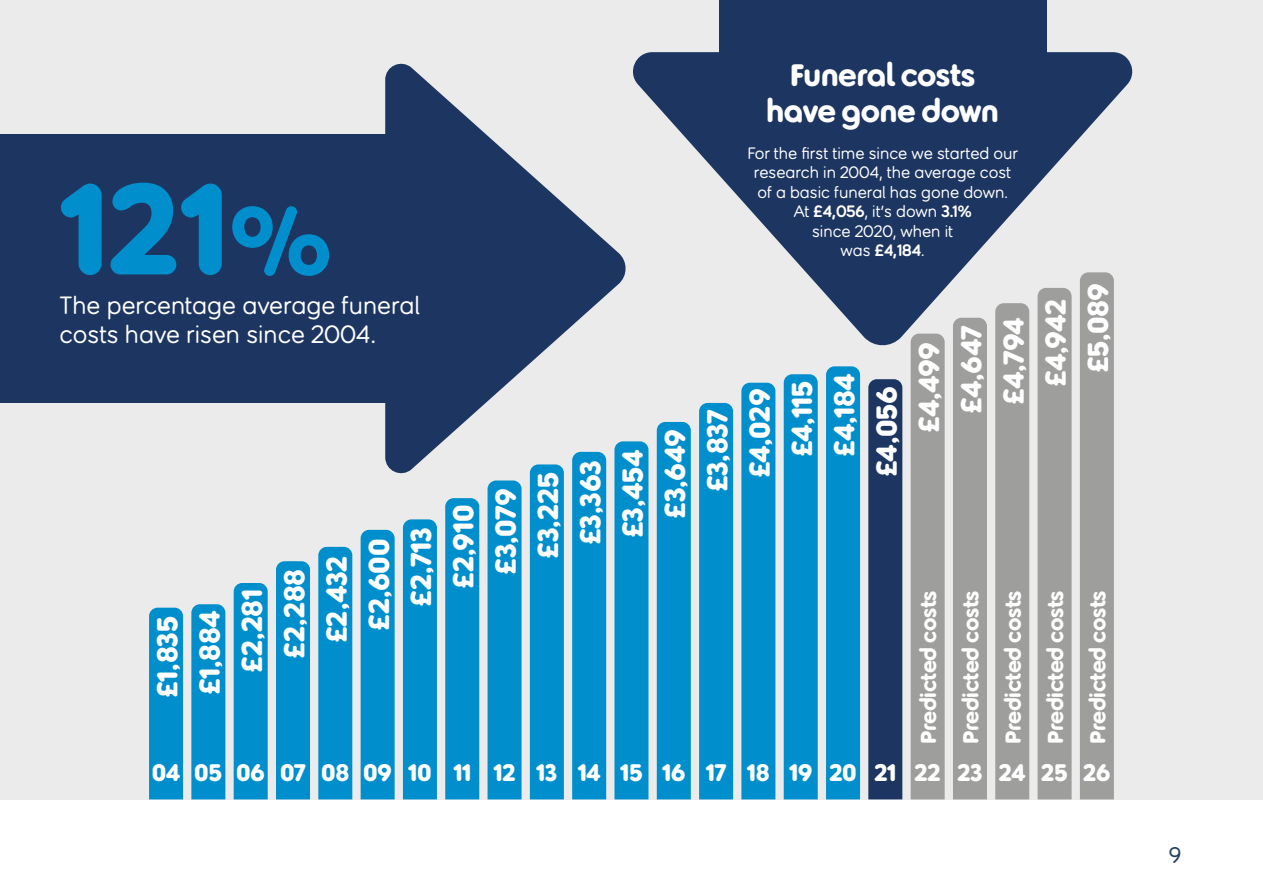
<style>
.page{position:relative;width:1263px;height:893px;background:#fff}
.page>*{position:absolute;margin:0;border:0;box-sizing:border-box;transform-origin:0 0}
.t1{font:137.1px "Sun Stroke Headline";color:#008fcc}
.t2{font:33px/36px "Sun Stroke Headline";letter-spacing:-.02em;color:#fff;text-align:center}
.t3{font:30.75px/42.3px "Sun Stroke Headline";letter-spacing:-.015em;color:#fff}
.t4{font:25.5px "Sun Stroke Headline";letter-spacing:-.015em;color:#fff}
.t5{font:25.05px/29.5px "Sun Stroke Body";color:#fff}
.t6{font:23.1px/42.3px "Sun Stroke Headline";letter-spacing:-.015em;color:#fff}
.t7{font:22.5px "Sun Stroke Body";color:#203e5f}
.t8{font:16.5px/19.5px "Sun Stroke Body";color:#fff;text-align:center}
.s1{font-size:102px}
.s2{font-weight:700}
</style>
<div class="page">
<div style="left:0;top:0;width:1263px;height:799px;background:#ebebeb"></div>
<svg style="left:385px;top:63px;width:241px;height:415px;fill:#1d3661"></svg>
<div style="left:149px;top:608px;width:34px;height:191px;background:#008fcc"></div>
<div style="left:191px;top:604px;width:34px;height:195px;background:#008fcc"></div>
<div style="left:234px;top:583px;width:34px;height:216px;background:#008fcc"></div>
<div style="left:276px;top:561px;width:34px;height:238px;background:#008fcc"></div>
<div style="left:318px;top:547px;width:34px;height:252px;background:#008fcc"></div>
<div style="left:361px;top:530px;width:34px;height:269px;background:#008fcc"></div>
<div style="left:403px;top:519px;width:34px;height:280px;background:#008fcc"></div>
<div style="left:445px;top:498px;width:34px;height:301px;background:#008fcc"></div>
<div style="left:487px;top:480px;width:35px;height:319px;background:#008fcc"></div>
<div style="left:530px;top:464px;width:34px;height:335px;background:#008fcc"></div>
<div style="left:572px;top:452px;width:34px;height:347px;background:#008fcc"></div>
<div style="left:614px;top:441px;width:34px;height:358px;background:#008fcc"></div>
<div style="left:657px;top:422px;width:34px;height:377px;background:#008fcc"></div>
<div style="left:699px;top:403px;width:34px;height:396px;background:#008fcc"></div>
<div style="left:741px;top:383px;width:34px;height:416px;background:#008fcc"></div>
<div style="left:784px;top:374px;width:34px;height:425px;background:#008fcc"></div>
<div style="left:826px;top:366px;width:34px;height:433px;background:#008fcc"></div>
<div style="left:868px;top:379px;width:34px;height:420px;background:#1d3661"></div>
<div style="left:911px;top:348px;width:34px;height:451px;background:#9e9e9d"></div>
<div style="left:953px;top:348px;width:34px;height:451px;background:#9e9e9d"></div>
<div style="left:995px;top:348px;width:34px;height:451px;background:#9e9e9d"></div>
<div style="left:1037px;top:348px;width:34px;height:451px;background:#9e9e9d"></div>
<div style="left:1080px;top:348px;width:34px;height:451px;background:#9e9e9d"></div>
<svg style="left:633px;top:52px;width:500px;height:296px;fill:#1d3661"></svg>
<div style="left:719px;top:0;width:327px;height:62px;background:#1d3661"></div>
<div style="left:0;top:134px;width:393px;height:269px;background:#1d3661"></div>
<h1 class="t1" style="left:60px;top:157px;width:275px">121<span class="s1">%</span></h1>
<p class="t2" style="left:766px;top:58px;width:234px">Funeral costs have gone down</p>
<p class="t8" style="left:747px;top:144px;width:272px">For the first time since we started our research in 2004, the average cost of a basic funeral has gone down.<br>At <span class="s2">£4,056</span>, it’s down <span class="s2">3.1%<br></span>since 2020, when it<br>was <span class="s2">£4,184</span>.</p>
<p class="t3" style="left:1035px;top:386px;width:104px;text-align:center;rotate:-90deg">£4,942 £5,089</p>
<p class="t5" style="left:60px;top:291px;width:362px">The percentage average funeral costs have risen since 2004.</p>
<p class="t3" style="left:950px;top:413px;width:97px;rotate:-90deg">£4,647 £4,794</p>
<p class="t3" style="left:908px;top:432px;width:92px;rotate:-90deg">£4,499</p>
<p class="t3" style="left:739px;top:477px;width:90px;rotate:-90deg">£4,029</p>
<p class="t3" style="left:781px;top:456px;width:77px;rotate:-90deg">£4,115</p>
<p class="t3" style="left:824px;top:456px;width:84px;rotate:-90deg">£4,184</p>
<p class="t3" style="left:866px;top:476px;width:91px;rotate:-90deg">£4,056</p>
<p class="t3" style="left:697px;top:491px;width:84px;rotate:-90deg">£3,837</p>
<p class="t3" style="left:654px;top:518px;width:90px;rotate:-90deg">£3,649</p>
<p class="t3" style="left:527px;top:558px;width:87px;rotate:-90deg">£3,225</p>
<p class="t3" style="left:570px;top:544px;width:86px;rotate:-90deg">£3,363</p>
<p class="t3" style="left:612px;top:537px;width:89px;rotate:-90deg">£3,454</p>
<p class="t3" style="left:485px;top:574px;width:87px;rotate:-90deg">£3,079</p>
<p class="t3" style="left:443px;top:588px;width:85px;rotate:-90deg">£2,910</p>
<p class="t3" style="left:358px;top:630px;width:93px;rotate:-90deg">£2,600</p>
<p class="t3" style="left:401px;top:606px;width:80px;rotate:-90deg">£2,713</p>
<p class="t3" style="left:316px;top:642px;width:88px;rotate:-90deg">£2,432</p>
<p class="t3" style="left:274px;top:658px;width:90px;rotate:-90deg">£2,288</p>
<p class="t3" style="left:231px;top:672px;width:84px;rotate:-90deg">£2,281</p>
<p class="t6" style="left:1035px;top:744px;width:155px;rotate:-90deg">Predicted costs<br>Predicted costs</p>
<p class="t4" style="left:280px;top:759px;width:832px">07 08 09 10 11 12 13 14 15 16 17 18 19 20 21 22 23 24 25 26</p>
<p class="t6" style="left:908px;top:744px;width:155px;rotate:-90deg">Predicted costs</p>
<p class="t6" style="left:950px;top:744px;width:155px;rotate:-90deg">Predicted costs</p>
<p class="t6" style="left:992px;top:744px;width:155px;rotate:-90deg">Predicted costs</p>
<p class="t3" style="left:147px;top:697px;width:82px;rotate:-90deg">£1,835</p>
<p class="t3" style="left:189px;top:694px;width:86px;rotate:-90deg">£1,884</p>
<p class="t4" style="left:152px;top:759px;width:115px">04 05 06</p>
<p class="t7" style="left:1169px;top:843px;width:14px">9</p>
</div>
